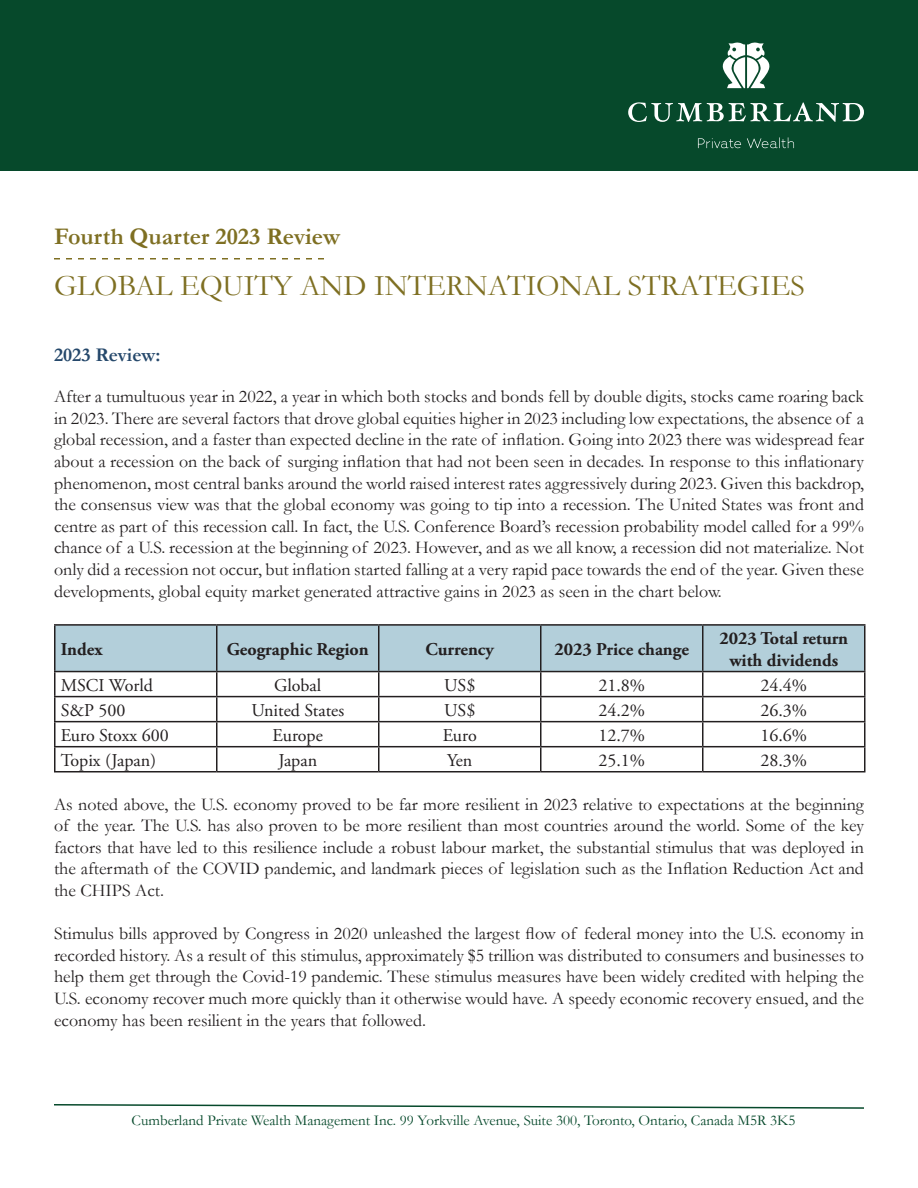
<style>
.page{position:relative;width:918px;height:1188px;background:#fff}
.page>*{position:absolute;margin:0;border:0;box-sizing:border-box;transform-origin:0 0}
.t1{font:30px "Garamond";color:#7e6f22}
.t2{font:700 24px "Garamond";color:#7e6f22}
.t3{font:700 19.5px "Garamond";color:#25486b}
.t4{font:18px/21.6px "Garamond";color:#231f20;text-align:justify}
.t5{font:18px "Adobe Garamond Pro";color:#231f20}
.t6{font:700 18px/21.6px "Adobe Garamond Pro";color:#231f20;text-align:center}
.t7{font:15px "Garamond";color:#06492b}
</style>
<div class="page">
<div style="left:0;top:0;width:918px;height:171px;background:#06492b"></div>
<svg style="left:628px;top:102px;width:236px;height:20px"></svg>
<svg style="left:722px;top:43px;width:48px;height:45px"></svg>
<svg style="left:698px;top:137px;width:96px;height:11px"></svg>
<svg style="left:54px;top:1104px;width:810px;height:5px"></svg>
<div style="left:56px;top:626px;width:808px;height:45px;background:#b3cfda"></div>
<hr style="left:54px;top:624px;width:163px;height:2px;background:#231f20">
<hr style="left:54px;top:626px;width:2px;height:45px;background:#231f20">
<hr style="left:217px;top:624px;width:162px;height:2px;background:#231f20">
<hr style="left:216px;top:626px;width:2px;height:45px;background:#231f20">
<hr style="left:379px;top:624px;width:162px;height:2px;background:#231f20">
<hr style="left:378px;top:626px;width:2px;height:45px;background:#231f20">
<hr style="left:541px;top:624px;width:162px;height:2px;background:#231f20">
<hr style="left:540px;top:626px;width:2px;height:45px;background:#231f20">
<hr style="left:703px;top:624px;width:163px;height:2px;background:#231f20">
<hr style="left:702px;top:626px;width:2px;height:45px;background:#231f20">
<hr style="left:864px;top:626px;width:2px;height:45px;background:#231f20">
<hr style="left:54px;top:671px;width:163px;height:1px;background:#231f20">
<hr style="left:54px;top:672px;width:2px;height:24px;background:#231f20">
<hr style="left:217px;top:671px;width:162px;height:1px;background:#231f20">
<hr style="left:216px;top:672px;width:2px;height:24px;background:#231f20">
<hr style="left:379px;top:671px;width:162px;height:1px;background:#231f20">
<hr style="left:378px;top:672px;width:2px;height:24px;background:#231f20">
<hr style="left:541px;top:671px;width:162px;height:1px;background:#231f20">
<hr style="left:540px;top:672px;width:2px;height:24px;background:#231f20">
<hr style="left:703px;top:671px;width:163px;height:1px;background:#231f20">
<hr style="left:702px;top:672px;width:2px;height:24px;background:#231f20">
<hr style="left:864px;top:672px;width:2px;height:24px;background:#231f20">
<hr style="left:54px;top:696px;width:163px;height:1px;background:#231f20">
<hr style="left:54px;top:697px;width:2px;height:24px;background:#231f20">
<hr style="left:217px;top:696px;width:162px;height:1px;background:#231f20">
<hr style="left:216px;top:697px;width:2px;height:24px;background:#231f20">
<hr style="left:379px;top:696px;width:162px;height:1px;background:#231f20">
<hr style="left:378px;top:697px;width:2px;height:24px;background:#231f20">
<hr style="left:541px;top:696px;width:162px;height:1px;background:#231f20">
<hr style="left:540px;top:697px;width:2px;height:24px;background:#231f20">
<hr style="left:703px;top:696px;width:163px;height:1px;background:#231f20">
<hr style="left:702px;top:697px;width:2px;height:24px;background:#231f20">
<hr style="left:864px;top:697px;width:2px;height:24px;background:#231f20">
<hr style="left:54px;top:721px;width:163px;height:1px;background:#231f20">
<hr style="left:54px;top:722px;width:2px;height:24px;background:#231f20">
<hr style="left:217px;top:721px;width:162px;height:1px;background:#231f20">
<hr style="left:216px;top:722px;width:2px;height:24px;background:#231f20">
<hr style="left:379px;top:721px;width:162px;height:1px;background:#231f20">
<hr style="left:378px;top:722px;width:2px;height:24px;background:#231f20">
<hr style="left:541px;top:721px;width:162px;height:1px;background:#231f20">
<hr style="left:540px;top:722px;width:2px;height:24px;background:#231f20">
<hr style="left:703px;top:721px;width:163px;height:1px;background:#231f20">
<hr style="left:702px;top:722px;width:2px;height:24px;background:#231f20">
<hr style="left:864px;top:722px;width:2px;height:24px;background:#231f20">
<hr style="left:54px;top:746px;width:163px;height:1px;background:#231f20">
<hr style="left:54px;top:747px;width:2px;height:24px;background:#231f20">
<hr style="left:217px;top:746px;width:162px;height:1px;background:#231f20">
<hr style="left:216px;top:747px;width:2px;height:24px;background:#231f20">
<hr style="left:379px;top:746px;width:162px;height:1px;background:#231f20">
<hr style="left:378px;top:747px;width:2px;height:24px;background:#231f20">
<hr style="left:541px;top:746px;width:162px;height:1px;background:#231f20">
<hr style="left:540px;top:747px;width:2px;height:24px;background:#231f20">
<hr style="left:703px;top:746px;width:163px;height:1px;background:#231f20">
<hr style="left:702px;top:747px;width:2px;height:24px;background:#231f20">
<hr style="left:864px;top:747px;width:2px;height:24px;background:#231f20">
<hr style="left:54px;top:771px;width:163px;height:1px;background:#231f20">
<hr style="left:217px;top:771px;width:162px;height:1px;background:#231f20">
<hr style="left:379px;top:771px;width:162px;height:1px;background:#231f20">
<hr style="left:541px;top:771px;width:162px;height:1px;background:#231f20">
<hr style="left:703px;top:771px;width:163px;height:1px;background:#231f20">
<svg style="left:54px;top:258px;width:270px;height:2px"></svg>
<p class="t2" style="left:54px;top:220px;width:288px">Fourth Quarter 2023 Review</p>
<p class="t1" style="left:54px;top:265px;width:752px">GLOBAL EQUITY AND INTERNATIONAL STRATEGIES</p>
<p class="t3" style="left:54px;top:341px;width:108px">2023 Review:</p>
<p class="t4" style="left:54px;top:385px;width:812px">After a tumultuous year in 2022, a year in which both stocks and bonds fell by double digits, stocks came roaring back in 2023. There are several factors that drove global equities higher in 2023 including low expectations, the absence of a global recession, and a faster than expected decline in the rate of inflation. Going into 2023 there was widespread fear about a recession on the back of surging inflation that had not been seen in decades. In response to this inflationary phenomenon, most central banks around the world raised interest rates aggressively during 2023. Given this backdrop, the consensus view was that the global economy was going to tip into a recession. The United States was front and centre as part of this recession call. In fact, the U.S. Conference Board’s recession probability model called for a 99% chance of a U.S. recession at the beginning of 2023. However, and as we all know, a recession did not materialize. Not only did a recession not occur, but inflation started falling at a very rapid pace towards the end of the year. Given these developments, global equity market generated attractive gains in 2023 as seen in the chart below.</p>
<p class="t6" style="left:61px;top:639px;width:43px">Index</p>
<p class="t6" style="left:227px;top:639px;width:144px">Geographic Region</p>
<p class="t6" style="left:426px;top:639px;width:70px">Currency</p>
<p class="t6" style="left:554px;top:639px;width:136px">2023 Price change</p>
<p class="t6" style="left:719px;top:628px;width:130px">2023 Total return with dividends</p>
<p class="t5" style="left:61px;top:674px;width:94px">MSCI World</p>
<p class="t5" style="left:274px;top:674px;width:49px">Global</p>
<p class="t5" style="left:444px;top:674px;width:33px">US$</p>
<p class="t5" style="left:598px;top:674px;width:48px">21.8%</p>
<p class="t5" style="left:760px;top:674px;width:48px">24.4%</p>
<p class="t5" style="left:61px;top:699px;width:66px">S&amp;P 500</p>
<p class="t5" style="left:251px;top:699px;width:94px">United States</p>
<p class="t5" style="left:444px;top:699px;width:33px">US$</p>
<p class="t5" style="left:598px;top:699px;width:48px">24.2%</p>
<p class="t5" style="left:760px;top:699px;width:48px">26.3%</p>
<p class="t5" style="left:61px;top:724px;width:110px">Euro Stoxx 600</p>
<p class="t5" style="left:273px;top:724px;width:52px">Europe</p>
<p class="t5" style="left:443px;top:724px;width:36px">Euro</p>
<p class="t5" style="left:598px;top:724px;width:48px">12.7%</p>
<p class="t5" style="left:760px;top:724px;width:48px">16.6%</p>
<p class="t5" style="left:61px;top:749px;width:97px">Topix (Japan)</p>
<p class="t5" style="left:278px;top:749px;width:40px">Japan</p>
<p class="t5" style="left:447px;top:749px;width:27px">Yen</p>
<p class="t5" style="left:598px;top:749px;width:48px">25.1%</p>
<p class="t5" style="left:760px;top:749px;width:48px">28.3%</p>
<p class="t4" style="left:54px;top:793px;width:812px">As noted above, the U.S. economy proved to be far more resilient in 2023 relative to expectations at the beginning of the year. The U.S. has also proven to be more resilient than most countries around the world. Some of the key factors that have led to this resilience include a robust labour market, the substantial stimulus that was deployed in the aftermath of the COVID pandemic, and landmark pieces of legislation such as the Inflation Reduction Act and the CHIPS Act.</p>
<p class="t4" style="left:54px;top:922px;width:812px">Stimulus bills approved by Congress in 2020 unleashed the largest flow of federal money into the U.S. economy in recorded history. As a result of this stimulus, approximately $5 trillion was distributed to consumers and businesses to help them get through the Covid-19 pandemic. These stimulus measures have been widely credited with helping the U.S. economy recover much more quickly than it otherwise would have. A speedy economic recovery ensued, and the economy has been resilient in the years that followed.</p>
<p class="t7" style="left:132px;top:1110px;width:665px">Cumberland Private Wealth Management Inc. 99 Yorkville Avenue, Suite 300, Toronto, Ontario, Canada M5R 3K5</p>
</div>
